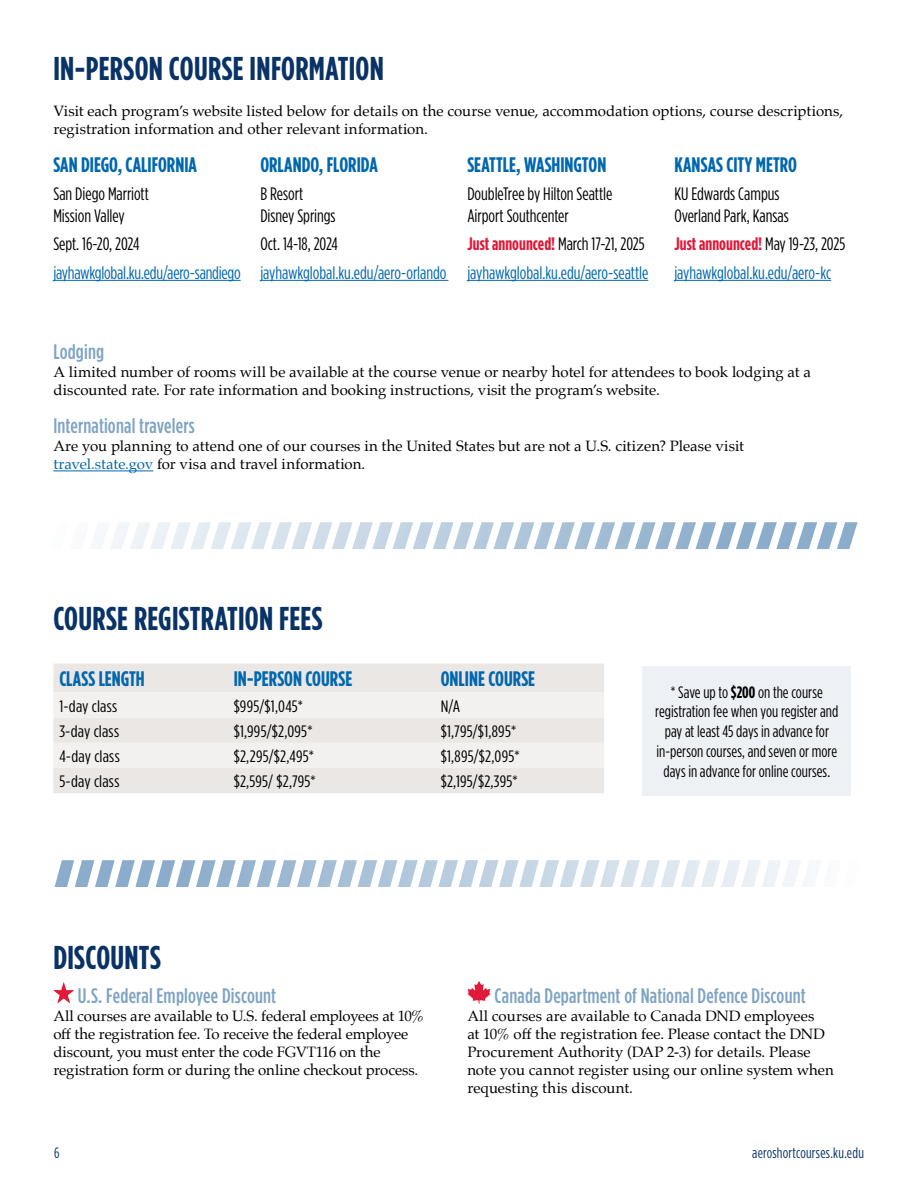
<style>
.page{position:relative;width:918px;height:1188px;background:#fff}
.page>*{position:absolute;margin:0;border:0;box-sizing:border-box;transform-origin:0 0}
.catalog-dark_blue_headline{font:700 33px "Gotham Condensed";letter-spacing:.01em;color:#093266}
.catalog-terracotta_small_subhead{font:700 33px "Gotham Condensed";letter-spacing:.01em;color:#093266}
.catalog-blue_subhead{font:500 21px "Gotham Condensed";letter-spacing:.01em;color:#7ea3c4}
.catalog-text{font:700 21px "Gotham Condensed";color:#0067ae}
.catalog-terracotta_small_subhead-2{font:700 21px "Gotham Condensed";color:#0067ae}
.catalog-terracotta_subhead{font:700 21px "Gotham Condensed";color:#0067ae}
.catalog-text-2{font:18px/21.6px "Gotham Condensed";letter-spacing:-.005em;color:#000}
.catalog-text-3{font:18px "Gotham Condensed";letter-spacing:-.005em;color:#0067ae}
.catalog-terracotta_small_subhead-3{font:18px/28.3px "Gotham Condensed";letter-spacing:-.01em;color:#0067ae}
.catalog-terracotta_small_subhead-4{font:18px/21.6px "Gotham Condensed";letter-spacing:-.005em;color:#000}
.catalog-text-4{font:700 18px "Gotham Condensed";letter-spacing:.005em;color:#e11837}
.catalog-text-5{font:16.5px/19.8px "Gotham Condensed";color:#000;text-align:center}
.catalog-client_list{font:16.5px "Gotham Condensed";letter-spacing:.01em;color:#000;scale:1.1 1}
.catalog-text-6{font:15px/18px "Palatino";letter-spacing:-.005em;color:#000}
.catalog-terracotta_small_subhead-5{font:15px/18px "Palatino";color:#000}
.t1{font:15px "Gotham Condensed";letter-spacing:.015em;color:#093266}
.s1{color:#000}
.s2{font-weight:700;color:#e11837}
.s3{font-weight:400;color:#000}
.s4{color:#0067ae}
.s5{font-weight:700}
</style>
<div class="page">
<hr style="left:53px;top:280px;width:188px;height:1px;background:#0067ae">
<hr style="left:260px;top:280px;width:188px;height:1px;background:#0067ae">
<hr style="left:467px;top:280px;width:181px;height:1px;background:#0067ae">
<hr style="left:674px;top:280px;width:157px;height:1px;background:#0067ae">
<svg style="left:53px;top:982px;width:21px;height:22px"></svg>
<svg style="left:467px;top:981px;width:24px;height:22px"></svg>
<hr style="left:53px;top:470px;width:100px;height:1px;background:#0067ae">
<div style="left:53px;top:664px;width:551px;height:129px;background:#eae7e4"></div>
<svg style="left:53px;top:692px;width:551px;height:76px"></svg>
<div style="left:643px;top:666px;width:208px;height:129px;background:#edf0f5"></div>
<svg style="left:100px;top:522px;width:758px;height:27px"></svg>
<svg style="left:55px;top:860px;width:751px;height:27px"></svg>
<p class="catalog-terracotta_small_subhead" style="left:53px;top:49px;width:332px">IN-PERSON COURSE INFORMATION</p>
<p class="catalog-terracotta_small_subhead-5" style="left:53px;top:101px;width:791px">Visit each program’s website listed below for details on the course venue, accommodation options, course descriptions, registration information and other relevant information.</p>
<p class="catalog-terracotta_small_subhead-2" style="left:53px;top:152px;width:145px">SAN DIEGO, CALIFORNIA</p>
<p class="catalog-terracotta_small_subhead-4" style="left:53px;top:183px;width:97px">San Diego Marriott<br>Mission Valley</p>
<p class="catalog-terracotta_small_subhead-3" style="left:53px;top:230px;width:189px"><span class="s1">Sept. 16-20, 2024 </span>jayhawkglobal.ku.edu/aero-sandiego</p>
<p class="catalog-terracotta_subhead" style="left:260px;top:152px;width:119px">ORLANDO, FLORIDA</p>
<p class="catalog-text-2" style="left:260px;top:183px;width:77px">B Resort<br>Disney Springs</p>
<p class="catalog-text-2" style="left:260px;top:233px;width:79px">Oct. 14-18, 2024</p>
<p class="catalog-text-3" style="left:260px;top:262px;width:188px">jayhawkglobal.ku.edu/aero-orlando</p>
<p class="catalog-text" style="left:467px;top:152px;width:141px">SEATTLE, WASHINGTON</p>
<p class="catalog-text-2" style="left:467px;top:183px;width:147px">DoubleTree by Hilton Seattle<br>Airport Southcenter</p>
<p class="catalog-text-2" style="left:467px;top:233px;width:179px"><span class="s2">Just announced!</span> March 17-21, 2025</p>
<p class="catalog-text-3" style="left:467px;top:262px;width:182px">jayhawkglobal.ku.edu/aero-seattle</p>
<p class="catalog-text" style="left:674px;top:152px;width:124px">KANSAS CITY METRO</p>
<p class="catalog-text-2" style="left:674px;top:183px;width:116px">KU Edwards Campus<br>Overland Park, Kansas</p>
<p class="catalog-text-4" style="left:674px;top:233px;width:172px">Just announced! <span class="s3">May 19-23, 2025</span></p>
<p class="catalog-text-3" style="left:674px;top:262px;width:158px">jayhawkglobal.ku.edu/aero-kc</p>
<p class="catalog-blue_subhead" style="left:53px;top:340px;width:52px">Lodging</p>
<p class="catalog-text-6" style="left:53px;top:363px;width:759px">A limited number of rooms will be available at the course venue or nearby hotel for attendees to book lodging at a discounted rate. For rate information and booking instructions, visit the program’s website.</p>
<p class="catalog-blue_subhead" style="left:53px;top:414px;width:143px">International travelers</p>
<p class="catalog-text-6" style="left:53px;top:437px;width:692px">Are you planning to attend one of our courses in the United States but are not a U.S. citizen? Please visit <span class="s4">travel.state.gov</span> for visa and travel information.</p>
<p class="catalog-dark_blue_headline" style="left:53px;top:599px;width:271px">COURSE REGISTRATION FEES</p>
<p class="catalog-text" style="left:59px;top:667px;width:87px">CLASS LENGTH</p>
<p class="catalog-text" style="left:234px;top:667px;width:120px">IN-PERSON COURSE</p>
<p class="catalog-text" style="left:441px;top:667px;width:96px">ONLINE COURSE</p>
<p class="catalog-client_list" style="left:59px;top:696px;width:54px">1-day class</p>
<p class="catalog-client_list" style="left:234px;top:696px;width:64px">$995/$1,045*</p>
<p class="catalog-client_list" style="left:441px;top:696px;width:19px">N/A</p>
<p class="catalog-client_list" style="left:59px;top:722px;width:56px">3-day class</p>
<p class="catalog-client_list" style="left:234px;top:722px;width:73px">$1,995/$2,095*</p>
<p class="catalog-client_list" style="left:441px;top:722px;width:70px">$1,795/$1,895*</p>
<p class="catalog-client_list" style="left:59px;top:747px;width:56px">4-day class</p>
<p class="catalog-client_list" style="left:234px;top:747px;width:74px">$2,295/$2,495*</p>
<p class="catalog-client_list" style="left:441px;top:747px;width:73px">$1,895/$2,095*</p>
<p class="catalog-client_list" style="left:59px;top:772px;width:56px">5-day class</p>
<p class="catalog-client_list" style="left:234px;top:772px;width:76px">$2,595/ $2,795*</p>
<p class="catalog-client_list" style="left:441px;top:772px;width:71px">$2,195/$2,395*</p>
<p class="catalog-text-5" style="left:655px;top:682px;width:185px">* Save up to <span class="s5">$200</span> on the course registration fee when you register and pay at least 45 days in advance for in-person courses, and seven or more days in advance for online courses.</p>
<p class="catalog-dark_blue_headline" style="left:53px;top:938px;width:109px">DISCOUNTS</p>
<p class="catalog-blue_subhead" style="left:78px;top:984px;width:200px">U.S. Federal Employee Discount</p>
<p class="catalog-text-6" style="left:53px;top:1007px;width:372px">All courses are available to U.S. federal employees at 10% off the registration fee. To receive the federal employee discount, you must enter the code FGVT116 on the registration form or during the online checkout process.</p>
<p class="catalog-blue_subhead" style="left:495px;top:984px;width:313px">Canada Department of National Defence Discount</p>
<p class="catalog-text-6" style="left:467px;top:1007px;width:368px">All courses are available to Canada DND employees<br>at 10% off the registration fee. Please contact the DND Procurement Authority (DAP 2-3) for details. Please note you cannot register using our online system when requesting this discount.</p>
<p class="t1" style="left:54px;top:1144px;width:7px">6</p>
<p class="t1" style="left:752px;top:1144px;width:113px">aeroshortcourses.ku.edu</p>
</div>
